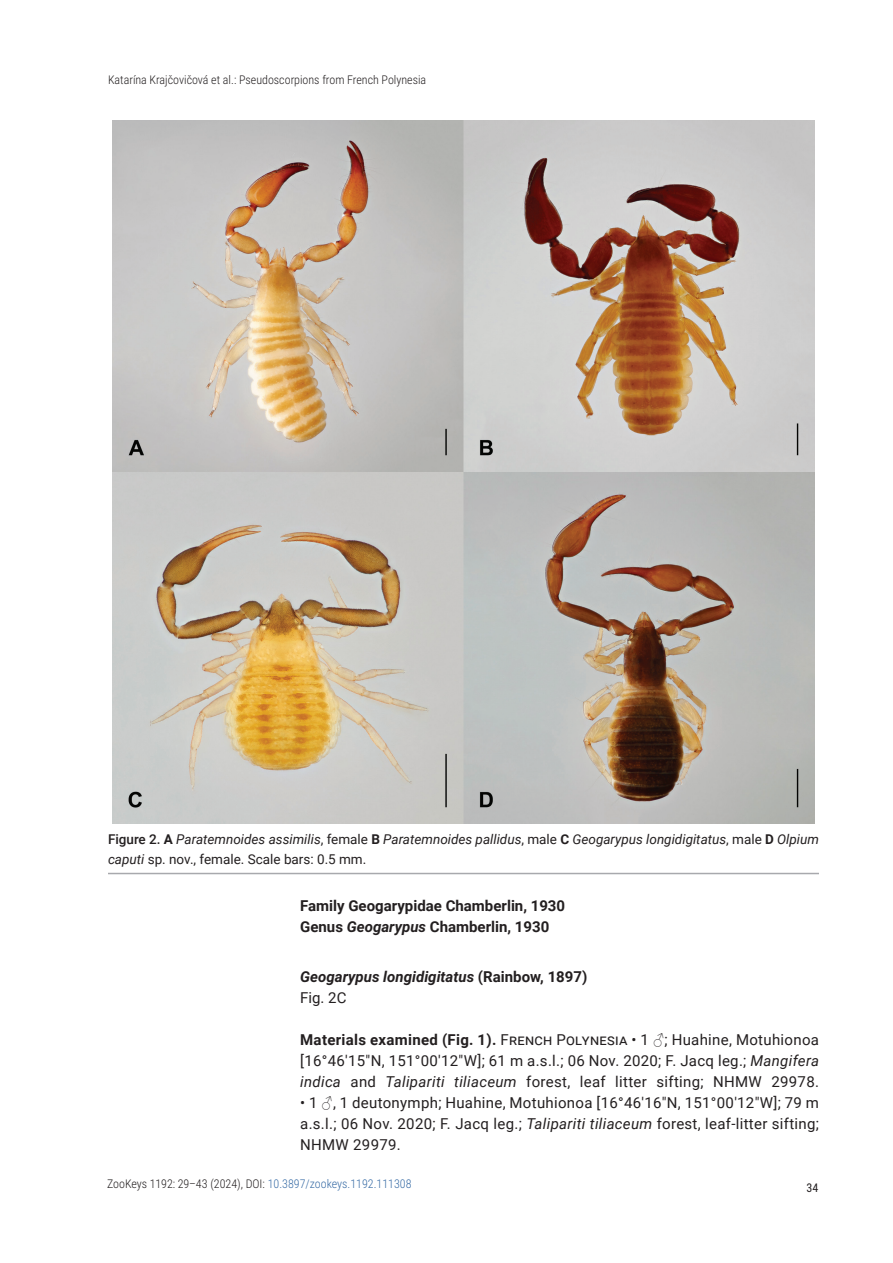
<style>
.page{position:relative;width:893px;height:1263px;background:#fff}
.page>*{position:absolute;margin:0;border:0;box-sizing:border-box;transform-origin:0 0}
.t1{font:15px/21px "Roboto";letter-spacing:.02em;color:#231f20;text-align:justify}
.t2{font:700 15px/21px "Roboto";color:#231f20}
.t3{font:italic 700 15px/21px "Roboto";color:#231f20}
.t4{font:italic 13.5px/19.8px "Roboto";color:#231f20}
.t5{font:300 12px "Roboto Condensed";color:#231f20}
.t6{font:12px "Roboto Condensed";color:#231f20}
.s1{font-weight:500;font-style:normal}
.s2{font-weight:700;font-style:normal}
.s3{font-style:normal}
.s4{font-style:italic}
.s5{font-weight:400;font-style:normal}
.s6{font-weight:700}
.s7{font-family:"Times New Roman"}
.s8{color:#376ba5}
</style>
<div class="page">
<img style="left:112px;top:121px;width:703px;height:703px">
<hr style="left:108px;top:873px;width:711px;height:1px;background:#a8a9ad">
<p class="t5" style="left:108px;top:71px;width:320px">Katarína Krajčovičová et al.: Pseudoscorpions from French Polynesia</p>
<p class="t4" style="left:108px;top:829px;width:712px"><span class="s1">Figure 2.</span> <span class="s2">A</span> Paratemnoides assimilis<span class="s3">, female</span> <span class="s2">B</span> Paratemnoides pallidus<span class="s3">, male</span> <span class="s2">C</span> Geogarypus longidigitatus<span class="s3">, male</span> <span class="s2">D</span> Olpium caputi <span class="s3">sp. nov., female. Scale bars: 0.5 mm.</span></p>
<p class="t2" style="left:300px;top:894px;width:266px">Family Geogarypidae Chamberlin, 1930<br>Genus <span class="s4">Geogarypus</span> Chamberlin, 1930</p>
<p class="t3" style="left:300px;top:965px;width:289px">Geogarypus longidigitatus <span class="s3">(Rainbow, 1897)<br></span><span class="s5">Fig. 2C</span></p>
<p class="t1" style="left:300px;top:1028px;width:520px"><span class="s6">Materials examined (Fig. 1).</span> French Polynesia • 1 <span class="s7">♂</span>; Huahine, Motuhionoa [16°46'15"N, 151°00'12"W]; 61 m a.s.l.; 06 Nov. 2020; F. Jacq leg.; <span class="s4">Mangifera indica</span> and <span class="s4">Talipariti tiliaceum</span> forest, leaf litter sifting; NHMW 29978.</p>
<p class="t1" style="left:300px;top:1091px;width:520px">• 1 <span class="s7">♂</span>, 1 deutonymph; Huahine, Motuhionoa [16°46'16"N, 151°00'12"W]; 79 m a.s.l.; 06 Nov. 2020; F. Jacq leg.; <span class="s4">Talipariti tiliaceum</span> forest, leaf-litter sifting; NHMW 29979.</p>
<p class="t5" style="left:107px;top:1175px;width:306px">ZooKeys 1192: 29–43 (2024), DOI: <span class="s8">10.3897/zookeys.1192.111308</span></p>
<p class="t6" style="left:806px;top:1179px;width:13px">34</p>
</div>
